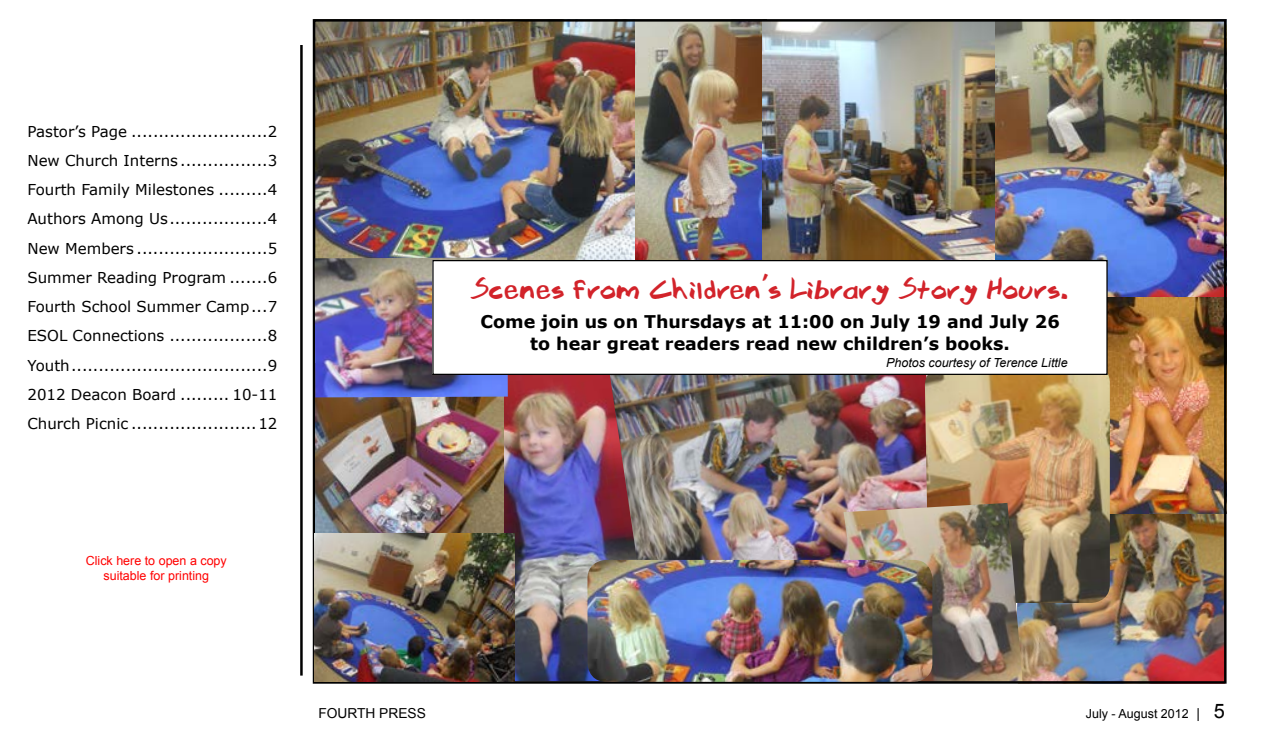
<style>
.page{position:relative;width:1270px;height:750px;background:#fff}
.page>*{position:absolute;margin:0;border:0;box-sizing:border-box;transform-origin:0 0}
.t1{font:28.75px "Brook 23";color:#d2232a}
.t2{font:700 17.5px/22.5px "Verdana";color:#000;text-align:center}
.t3{font:15px/29.2px "Verdana";color:#000;text-align:justify}
.t4{font:13.75px "Arial";color:#000}
.t5{font:12.5px/15px "Arial";color:#f00;text-align:center}
.t6{font:italic 12.5px "Arial";color:#000}
.t7{font:12.5px "Arial";color:#000}
.s1{font-size:13.75px}
.s2{font-size:20px}
</style>
<div class="page">
<hr style="left:300px;top:45px;width:3px;height:631px;background:#000">
<img style="left:1023px;top:514px;width:201px;height:167px">
<img style="left:995px;top:22px;width:229px;height:276px">
<img style="left:1108px;top:298px;width:116px;height:216px">
<img style="left:316px;top:22px;width:319px;height:238px">
<img style="left:635px;top:22px;width:127px;height:238px">
<img style="left:655px;top:375px;width:270px;height:185px">
<img style="left:762px;top:22px;width:233px;height:238px">
<img style="left:925px;top:364px;width:185px;height:239px">
<img style="left:844px;top:503px;width:179px;height:178px">
<img style="left:504px;top:375px;width:151px;height:306px">
<img style="left:315px;top:397px;width:189px;height:136px">
<img style="left:315px;top:533px;width:200px;height:148px">
<img style="left:315px;top:257px;width:193px;height:140px">
<div style="left:433px;top:261px;width:674px;height:113px;background:#fff"></div>
<div style="left:432px;top:260px;width:676px;height:115px;border:1px solid #000"></div>
<img style="left:588px;top:560px;width:344px;height:122px">
<p class="t3" style="left:27px;top:116px;width:252px">Pastor’s Page .........................2<br>New Church Interns ................3<br>Fourth Family Milestones .........4<br>Authors Among Us..................4<br>New Members ........................5<br>Summer Reading Program .......6<br>Fourth School Summer Camp...7<br>ESOL Connections ..................8<br>Youth....................................9<br>2012 Deacon Board ......... 10-11<br>Church Picnic .......................12</p>
<h1 class="t1" style="left:471px;top:273px;width:600px">Scenes from Children’s Library Story Hours.</h1>
<p class="t2" style="left:481px;top:310px;width:581px">Come join us on Thursdays at 11:00 on July 19 and July 26 to hear great readers read new children’s books.</p>
<p class="t6" style="left:886px;top:354px;width:183px">Photos courtesy of Terence Little</p>
<p class="t5" style="left:86px;top:553px;width:143px">Click here to open a copy suitable for printing</p>
<p class="t4" style="left:318px;top:704px;width:109px">FOURTH PRESS</p>
<p class="t7" style="left:1086px;top:705px;width:141px">July - August 2012 <span class="s1">|</span> <span class="s2">5</span></p>
</div>
